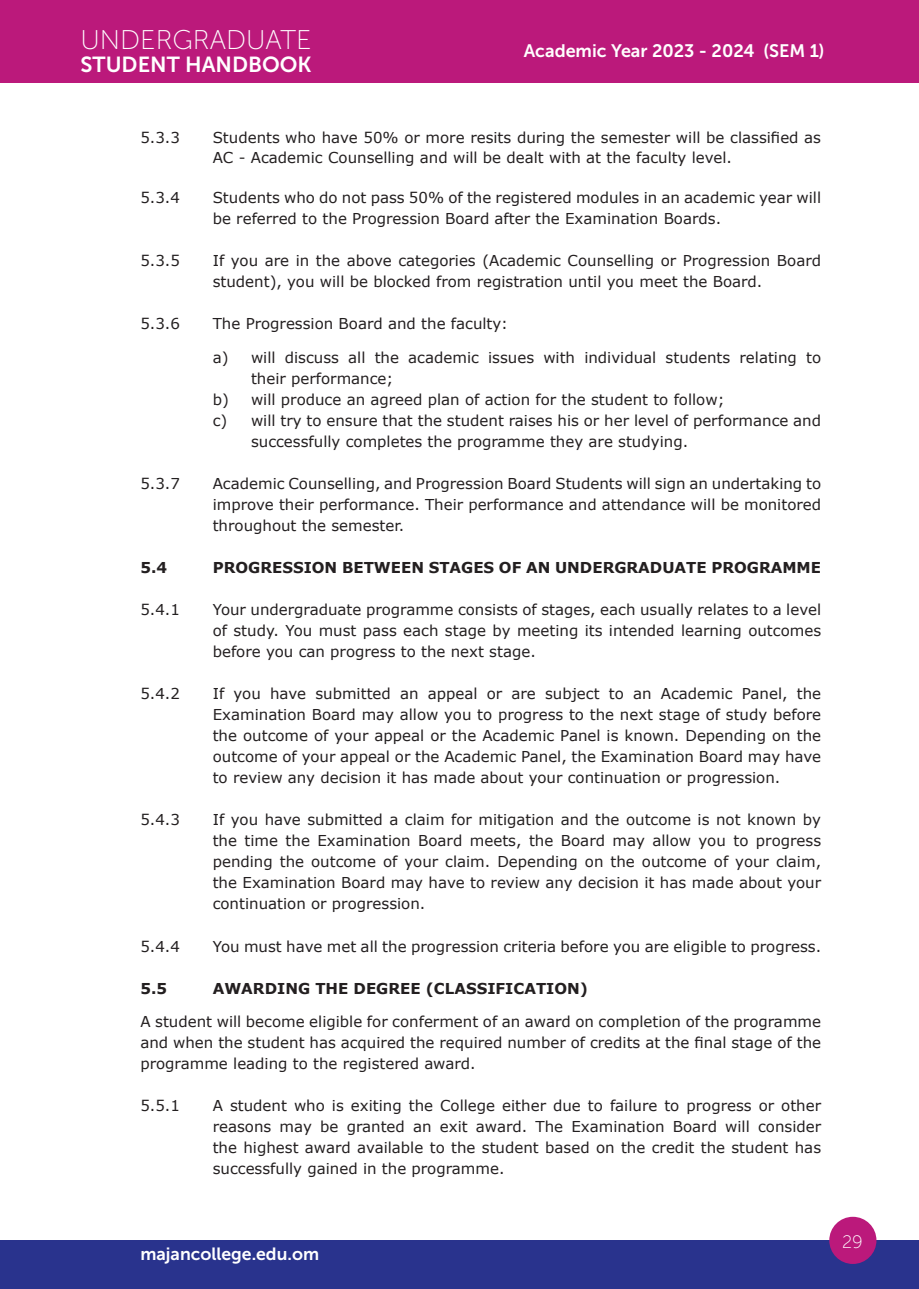
<style>
.page{position:relative;width:919px;height:1289px;background:#fff}
.page>*{position:absolute;margin:0;border:0;box-sizing:border-box;transform-origin:0 0}
.t1{font:27px "Museo Sans 100";color:#fff}
.t2{font:21.75px "Museo Sans 700";color:#fff}
.t3{font:18px "Museo Sans 700";color:#fff}
.t4{font:18px "Museo Sans 100";color:#fff}
.t5{font:17.55px "Museo Sans 700";color:#fff}
.t6{font:15px/21px "Verdana";color:#231f20;text-align:justify}
.t7{font:700 15px "Verdana";color:#231f20}
</style>
<div class="page">
<div style="left:0;top:0;width:13px;height:83px;background:#bb197b"></div>
<div style="left:0;top:1240px;width:13px;height:48px;background:#29338d"></div>
<div style="left:13px;top:0;width:905px;height:83px;background:#bb197b"></div>
<div style="left:13px;top:1240px;width:905px;height:48px;background:#29338d"></div>
<div style="left:829px;top:1216px;width:47px;height:47px;background:#bb197b;border-radius:50%"></div>
<h1 class="t1" style="left:81px;top:25px;width:232px">UNDERGRADUATE</h1>
<h2 class="t2" style="left:81px;top:53px;width:232px">STUDENT HANDBOOK</h2>
<p class="t3" style="left:523px;top:40px;width:302px">Academic Year 2023 - 2024 (SEM 1)</p>
<p class="t6" style="left:140px;top:127px;width:41px">5.3.3</p>
<p class="t6" style="left:213px;top:128px;width:610px;line-height:19.5px">Students who have 50% or more resits during the semester will be classified as<br>AC - Academic Counselling and will be dealt with at the faculty level.</p>
<p class="t6" style="left:140px;top:187px;width:41px">5.3.4</p>
<p class="t6" style="left:213px;top:187px;width:610px">Students who do not pass 50% of the registered modules in an academic year will be referred to the Progression Board after the Examination Boards.</p>
<p class="t6" style="left:140px;top:250px;width:41px">5.3.5</p>
<p class="t6" style="left:213px;top:250px;width:610px">If you are in the above categories (Academic Counselling or Progression Board student), you will be blocked from registration until you meet the Board.</p>
<p class="t6" style="left:140px;top:313px;width:41px">5.3.6</p>
<p class="t6" style="left:213px;top:313px;width:297px">The Progression Board and the faculty:</p>
<p class="t6" style="left:213px;top:347px;width:610px">a) will discuss all the academic issues with individual students relating to</p>
<p class="t6" style="left:251px;top:368px;width:144px">their performance;</p>
<p class="t6" style="left:213px;top:389px;width:513px">b) will produce an agreed plan of action for the student to follow;</p>
<p class="t6" style="left:213px;top:410px;width:610px">c) will try to ensure that the student raises his or her level of performance and</p>
<p class="t6" style="left:251px;top:431px;width:438px">successfully completes the programme they are studying.</p>
<p class="t6" style="left:140px;top:473px;width:41px">5.3.7</p>
<p class="t6" style="left:213px;top:473px;width:610px">Academic Counselling, and Progression Board Students will sign an undertaking to improve their performance. Their performance and attendance will be monitored throughout the semester.</p>
<p class="t7" style="left:140px;top:557px;width:28px">5.4</p>
<p class="t7" style="left:213px;top:557px;width:610px">PROGRESSION BETWEEN STAGES OF AN UNDERGRADUATE PROGRAMME</p>
<p class="t6" style="left:140px;top:599px;width:41px">5.4.1</p>
<p class="t6" style="left:213px;top:599px;width:610px">Your undergraduate programme consists of stages, each usually relates to a level of study. You must pass each stage by meeting its intended learning outcomes before you can progress to the next stage.</p>
<p class="t6" style="left:140px;top:683px;width:41px">5.4.2</p>
<p class="t6" style="left:213px;top:683px;width:610px">If you have submitted an appeal or are subject to an Academic Panel, the Examination Board may allow you to progress to the next stage of study before the outcome of your appeal or the Academic Panel is known. Depending on the outcome of your appeal or the Academic Panel, the Examination Board may have to review any decision it has made about your continuation or progression.</p>
<p class="t6" style="left:140px;top:809px;width:41px">5.4.3</p>
<p class="t6" style="left:213px;top:809px;width:610px">If you have submitted a claim for mitigation and the outcome is not known by the time the Examination Board meets, the Board may allow you to progress pending the outcome of your claim. Depending on the outcome of your claim, the Examination Board may have to review any decision it has made about your continuation or progression.</p>
<p class="t6" style="left:140px;top:935px;width:41px">5.4.4</p>
<p class="t6" style="left:213px;top:935px;width:610px">You must have met all the progression criteria before you are eligible to progress.</p>
<p class="t7" style="left:140px;top:977px;width:28px">5.5</p>
<p class="t7" style="left:213px;top:977px;width:377px">AWARDING THE DEGREE (CLASSIFICATION)</p>
<p class="t6" style="left:140px;top:1010px;width:682px">A student will become eligible for conferment of an award on completion of the programme and when the student has acquired the required number of credits at the final stage of the programme leading to the registered award.</p>
<p class="t6" style="left:140px;top:1094px;width:41px">5.5.1</p>
<p class="t6" style="left:213px;top:1094px;width:610px">A student who is exiting the College either due to failure to progress or other reasons may be granted an exit award. The Examination Board will consider the highest award available to the student based on the credit the student has successfully gained in the programme.</p>
<p class="t5" style="left:140px;top:1243px;width:180px">majancollege.edu.om</p>
<p class="t4" style="left:842px;top:1231px;width:22px">29</p>
</div>
